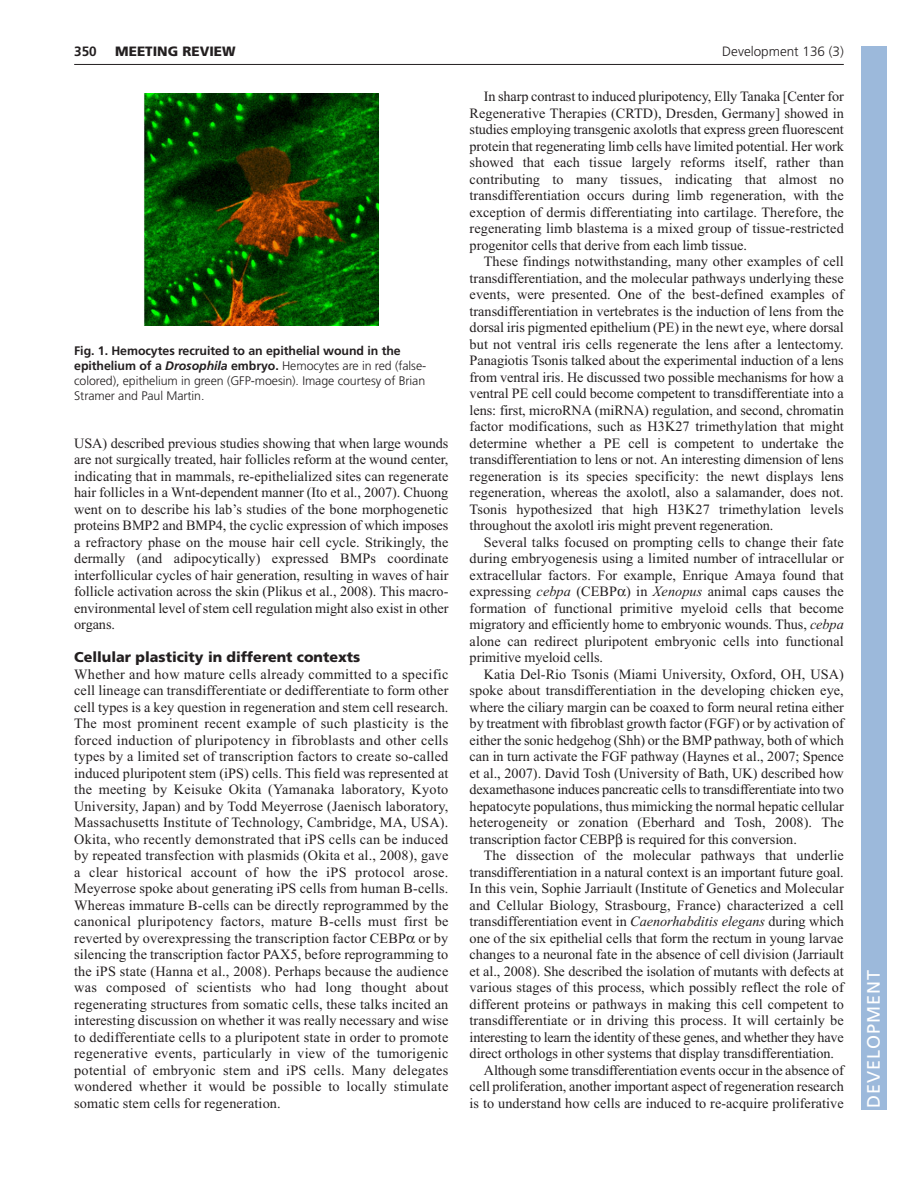
<style>
.page{position:relative;width:918px;height:1188px;background:#fff}
.page>*{position:absolute;margin:0;border:0;box-sizing:border-box;transform-origin:0 0}
.t1{font:18px "Frutiger LT Std";letter-spacing:.055em;color:#fff}
.t2{font:14.25px/16.5px "Times New Roman";letter-spacing:-.005em;color:#231f20;text-align:justify}
.t3{font:900 14.25px "Frutiger LT Std";color:#231f20}
.t4{font:300 13.5px "Frutiger LT Std";color:#231f20}
.t5{font:900 13.5px "Frutiger LT Std";color:#231f20}
.t6{font:700 13.5px "Frutiger LT Std";color:#231f20}
.t7{font:300 12.3px/15px "Frutiger LT Std";letter-spacing:-.005em;color:#231f20}
.s1{font-weight:700}
.s2{font-weight:700;font-style:italic}
.s3{font-style:italic}
</style>
<div class="page">
<hr style="left:74px;top:64px;width:770px;height:1px;background:#231f20">
<img style="left:144px;top:93px;width:234px;height:232px">
<div style="left:861px;top:46px;width:25px;height:1064px;background:#9cb9db"></div>
<p class="t6" style="left:74px;top:46px;width:24px">350</p>
<p class="t5" style="left:115px;top:46px;width:122px">MEETING REVIEW</p>
<p class="t4" style="left:722px;top:46px;width:123px">Development 136 (3)</p>
<p class="t7" style="left:74px;top:345px;width:354px"><span class="s1">Fig. 1. Hemocytes recruited to an epithelial wound in the epithelium of a</span> <span class="s2">Drosophila</span> <span class="s1">embryo.</span> Hemocytes are in red (false&shy;colored), epithelium in green (GFP-moesin). Image courtesy of Brian Stramer and Paul Martin.</p>
<p class="t2" style="left:74px;top:436px;width:376px">USA) described previous studies showing that when large wounds are not surgically treated, hair follicles reform at the wound center, indicating that in mammals, re-epithelialized sites can regenerate hair follicles in a Wnt-dependent manner (Ito et al., 2007). Chuong went on to describe his lab’s studies of the bone morphogenetic proteins BMP2 and BMP4, the cyclic expression of which imposes a refractory phase on the mouse hair cell cycle. Strikingly, the dermally (and adipocytically) expressed BMPs coordinate interfollicular cycles of hair generation, resulting in waves of hair follicle activation across the skin (Plikus et al., 2008). This macro&shy;environmental level of stem cell regulation might also exist in other organs.</p>
<p class="t3" style="left:74px;top:652px;width:288px">Cellular plasticity in different contexts</p>
<p class="t2" style="left:74px;top:667px;width:376px">Whether and how mature cells already committed to a specific cell lineage can transdifferentiate or dedifferentiate to form other cell types is a key question in regeneration and stem cell research.<br>The most prominent recent example of such plasticity is the forced induction of pluripotency in fibroblasts and other cells types by a limited set of transcription factors to create so-called induced pluripotent stem (iPS) cells. This field was represented at the meeting by Keisuke Okita (Yamanaka laboratory, Kyoto University, Japan) and by Todd Meyerrose (Jaenisch laboratory, Massachusetts Institute of Technology, Cambridge, MA, USA).<br>Okita, who recently demonstrated that iPS cells can be induced by repeated transfection with plasmids (Okita et al., 2008), gave a clear historical account of how the iPS protocol arose.<br>Meyerrose spoke about generating iPS cells from human B-cells.<br>Whereas immature B-cells can be directly reprogrammed by the canonical pluripotency factors, mature B-cells must first be reverted by overexpressing the transcription factor CEBP or by silencing the transcription factor PAX5, before reprogramming to the iPS state (Hanna et al., 2008). Perhaps because the audience was composed of scientists who had long thought about regenerating structures from somatic cells, these talks incited an interesting discussion on whether it was really necessary and wise to dedifferentiate cells to a pluripotent state in order to promote regenerative events, particularly in view of the tumorigenic potential of embryonic stem and iPS cells. Many delegates wondered whether it would be possible to locally stimulate somatic stem cells for regeneration.</p>
<p class="t2" style="left:470px;top:90px;width:376px;text-indent:14px">In sharp contrast to induced pluripotency, Elly Tanaka [Center for Regenerative Therapies (CRTD), Dresden, Germany] showed in studies employing transgenic axolotls that express green fluorescent protein that regenerating limb cells have limited potential. Her work showed that each tissue largely reforms itself, rather than contributing to many tissues, indicating that almost no transdifferentiation occurs during limb regeneration, with the exception of dermis differentiating into cartilage. Therefore, the regenerating limb blastema is a mixed group of tissue-restricted progenitor cells that derive from each limb tissue.</p>
<p class="t2" style="left:470px;top:255px;width:376px;text-indent:14px">These findings notwithstanding, many other examples of cell transdifferentiation, and the molecular pathways underlying these events, were presented. One of the best-defined examples of transdifferentiation in vertebrates is the induction of lens from the dorsal iris pigmented epithelium (PE) in the newt eye, where dorsal but not ventral iris cells regenerate the lens after a lentectomy.<br>Panagiotis Tsonis talked about the experimental induction of a lens from ventral iris. He discussed two possible mechanisms for how a ventral PE cell could become competent to transdifferentiate into a lens: first, microRNA (miRNA) regulation, and second, chromatin factor modifications, such as H3K27 trimethylation that might determine whether a PE cell is competent to undertake the transdifferentiation to lens or not. An interesting dimension of lens regeneration is its species specificity: the newt displays lens regeneration, whereas the axolotl, also a salamander, does not.<br>Tsonis hypothesized that high H3K27 trimethylation levels throughout the axolotl iris might prevent regeneration.</p>
<p class="t2" style="left:470px;top:535px;width:376px;text-indent:14px">Several talks focused on prompting cells to change their fate during embryogenesis using a limited number of intracellular or extracellular factors. For example, Enrique Amaya found that expressing <span class="s3">cebpa</span> (CEBP ) in <span class="s3">Xenopus</span> animal caps causes the formation of functional primitive myeloid cells that become migratory and efficiently home to embryonic wounds. Thus, <span class="s3">cebpa </span>alone can redirect pluripotent embryonic cells into functional primitive myeloid cells.</p>
<p class="t2" style="left:470px;top:667px;width:376px;text-indent:14px">Katia Del-Rio Tsonis (Miami University, Oxford, OH, USA) spoke about transdifferentiation in the developing chicken eye, where the ciliary margin can be coaxed to form neural retina either by treatment with fibroblast growth factor (FGF) or by activation of either the sonic hedgehog (Shh) or the BMP pathway, both of which can in turn activate the FGF pathway (Haynes et al., 2007; Spence et al., 2007). David Tosh (University of Bath, UK) described how dexamethasone induces pancreatic cells to transdifferentiate into two hepatocyte populations, thus mimicking the normal hepatic cellular heterogeneity or zonation (Eberhard and Tosh, 2008). The transcription factor CEBP is required for this conversion.</p>
<p class="t2" style="left:484px;top:849px;width:361px">The dissection of the molecular pathways that underlie</p>
<p class="t2" style="left:470px;top:865px;width:376px">transdifferentiation in a natural context is an important future goal.</p>
<p class="t2" style="left:470px;top:882px;width:376px">In this vein, Sophie Jarriault (Institute of Genetics and Molecular</p>
<p class="t2" style="left:470px;top:898px;width:376px">and Cellular Biology, Strasbourg, France) characterized a cell</p>
<p class="t2" style="left:470px;top:915px;width:376px">transdifferentiation event in <span class="s3">Caenorhabditis elegans</span> during which</p>
<p class="t2" style="left:470px;top:931px;width:375px">one of the six epithelial cells that form the rectum in young larvae</p>
<p class="t2" style="left:470px;top:948px;width:376px">changes to a neuronal fate in the absence of cell division (Jarriault</p>
<p class="t2" style="left:470px;top:964px;width:376px">et al., 2008). She described the isolation of mutants with defects at</p>
<p class="t2" style="left:470px;top:981px;width:376px">various stages of this process, which possibly reflect the role of</p>
<p class="t2" style="left:470px;top:997px;width:376px">different proteins or pathways in making this cell competent to</p>
<p class="t2" style="left:470px;top:1014px;width:376px">transdifferentiate or in driving this process. It will certainly be</p>
<p class="t2" style="left:470px;top:1030px;width:376px">interesting to learn the identity of these genes, and whether they have</p>
<p class="t2" style="left:470px;top:1047px;width:366px">direct orthologs in other systems that display transdifferentiation.</p>
<p class="t2" style="left:484px;top:1063px;width:361px">Although some transdifferentiation events occur in the absence of</p>
<p class="t2" style="left:470px;top:1080px;width:376px">cell proliferation, another important aspect of regeneration research</p>
<p class="t2" style="left:470px;top:1096px;width:376px">is to understand how cells are induced to re-acquire proliferative</p>
<p class="t1" style="left:863px;top:1108px;width:140px;rotate:-90deg">DEVELOPMENT</p>
</div>
